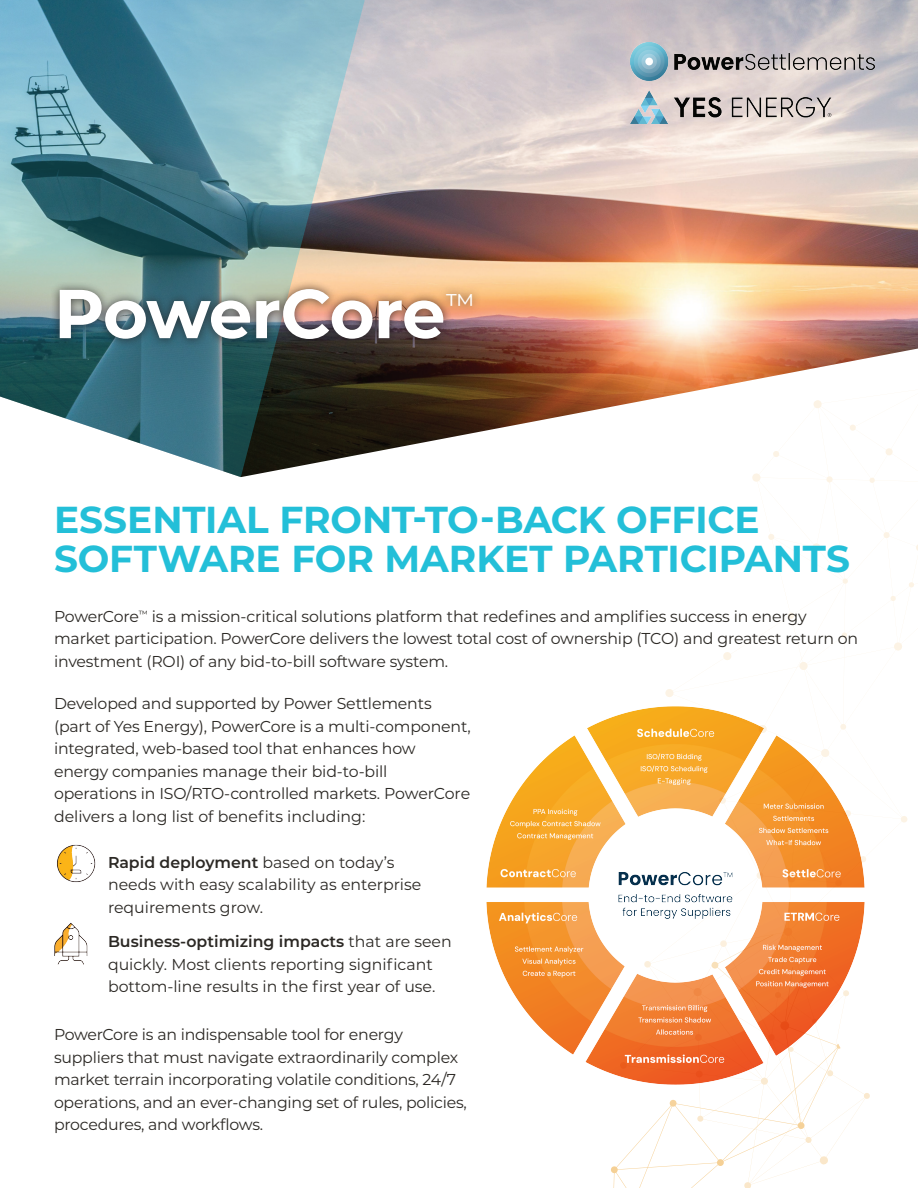
<style>
.page{position:relative;width:918px;height:1188px;background:#fff}
.page>*{position:absolute;margin:0;border:0;box-sizing:border-box;transform-origin:0 0}
.t1{font:700 69px "Montserrat";letter-spacing:-.02em;color:#fff}
.t2{font:700 37.5px/39px "Montserrat";letter-spacing:-.005em;color:#23bfd8}
.t3{font:28.5px "Montserrat";color:#fff}
.body{font:15.75px/22.5px "Montserrat";letter-spacing:-.01em;color:#2b2824}
.bullets{font:15.75px/22.5px "Montserrat";color:#2b2824}
.s1{font-weight:600}
</style>
<div class="page">
<img style="left:368px;top:0;width:550px;height:453px">
<img style="left:631px;top:43px;width:244px;height:80px">
<svg style="left:623px;top:388px;width:295px;height:750px"></svg>
<svg style="left:813px;top:400px;width:9px;height:9px"></svg>
<svg style="left:885px;top:448px;width:8px;height:8px"></svg>
<svg style="left:916px;top:544px;width:2px;height:8px"></svg>
<svg style="left:893px;top:642px;width:10px;height:9px"></svg>
<svg style="left:665px;top:688px;width:9px;height:10px"></svg>
<svg style="left:752px;top:473px;width:9px;height:9px"></svg>
<svg style="left:864px;top:1093px;width:6px;height:6px"></svg>
<svg style="left:864px;top:856px;width:3px;height:7px"></svg>
<svg style="left:799px;top:662px;width:9px;height:8px"></svg>
<svg style="left:723px;top:652px;width:9px;height:8px"></svg>
<svg style="left:826px;top:476px;width:7px;height:7px"></svg>
<svg style="left:812px;top:543px;width:9px;height:9px"></svg>
<svg style="left:901px;top:816px;width:7px;height:7px"></svg>
<svg style="left:842px;top:578px;width:6px;height:6px"></svg>
<svg style="left:841px;top:632px;width:6px;height:6px"></svg>
<svg style="left:788px;top:613px;width:6px;height:6px"></svg>
<svg style="left:883px;top:532px;width:7px;height:6px"></svg>
<svg style="left:849px;top:424px;width:7px;height:7px"></svg>
<svg style="left:773px;top:451px;width:6px;height:6px"></svg>
<svg style="left:768px;top:534px;width:6px;height:6px"></svg>
<svg style="left:909px;top:582px;width:5px;height:6px"></svg>
<svg style="left:890px;top:596px;width:6px;height:5px"></svg>
<svg style="left:869px;top:478px;width:6px;height:5px"></svg>
<svg style="left:613px;top:1084px;width:226px;height:104px"></svg>
<svg style="left:611px;top:1166px;width:7px;height:8px"></svg>
<svg style="left:669px;top:1099px;width:8px;height:8px"></svg>
<svg style="left:834px;top:597px;width:9px;height:9px"></svg>
<svg style="left:828px;top:506px;width:8px;height:8px"></svg>
<svg style="left:776px;top:680px;width:7px;height:8px"></svg>
<svg style="left:692px;top:649px;width:8px;height:8px"></svg>
<svg style="left:859px;top:651px;width:7px;height:7px"></svg>
<svg style="left:797px;top:1122px;width:8px;height:7px"></svg>
<svg style="left:717px;top:1159px;width:7px;height:7px"></svg>
<svg style="left:896px;top:855px;width:5px;height:5px"></svg>
<img style="left:486px;top:706px;width:378px;height:378px">
<svg style="left:0;top:0;width:368px;height:477px;background:#6a9098"></svg>
<div style="left:50px;top:280px;width:431px;height:69px;background:#231f20;opacity:.75"></div>
<img style="left:54px;top:923px;width:34px;height:41px">
<img style="left:57px;top:844px;width:39px;height:39px">
<h1 class="t1" style="left:54px;top:264px;width:393px">PowerCore</h1>
<h1 class="t3" style="left:446px;top:284px;width:31px">™</h1>
<h2 class="t2" style="left:54px;top:498px;width:798px">ESSENTIAL FRONT-TO-BACK OFFICE<br>SOFTWARE FOR MARKET PARTICIPANTS</h2>
<p class="body" style="left:54px;top:604px;width:806px">PowerCore<sup>™</sup> is a mission-critical solutions platform that redefines and amplifies success in energy market participation. PowerCore delivers the lowest total cost of ownership (TCO) and greatest return on investment (ROI) of any bid-to-bill software system.</p>
<p class="body" style="left:54px;top:692px;width:418px">Developed and supported by Power Settlements (part of Yes Energy), PowerCore is a multi-component, integrated, web-based tool that enhances how energy companies manage their bid-to-bill operations in ISO/RTO-controlled markets. PowerCore delivers a long list of benefits including:</p>
<p class="bullets" style="left:108px;top:850px;width:315px"><span class="s1">Rapid deployment</span> based on today’s needs with easy scalability as enterprise requirements grow.</p>
<p class="bullets" style="left:108px;top:930px;width:345px"><span class="s1">Business-optimizing impacts</span> that are seen quickly. Most clients reporting significant bottom-line results in the first year of use.</p>
<p class="body" style="left:54px;top:1023px;width:414px">PowerCore is an indispensable tool for energy suppliers that must navigate extraordinarily complex market terrain incorporating volatile conditions, 24/7 operations, and an ever-changing set of rules, policies, procedures, and workflows.</p>
</div>
